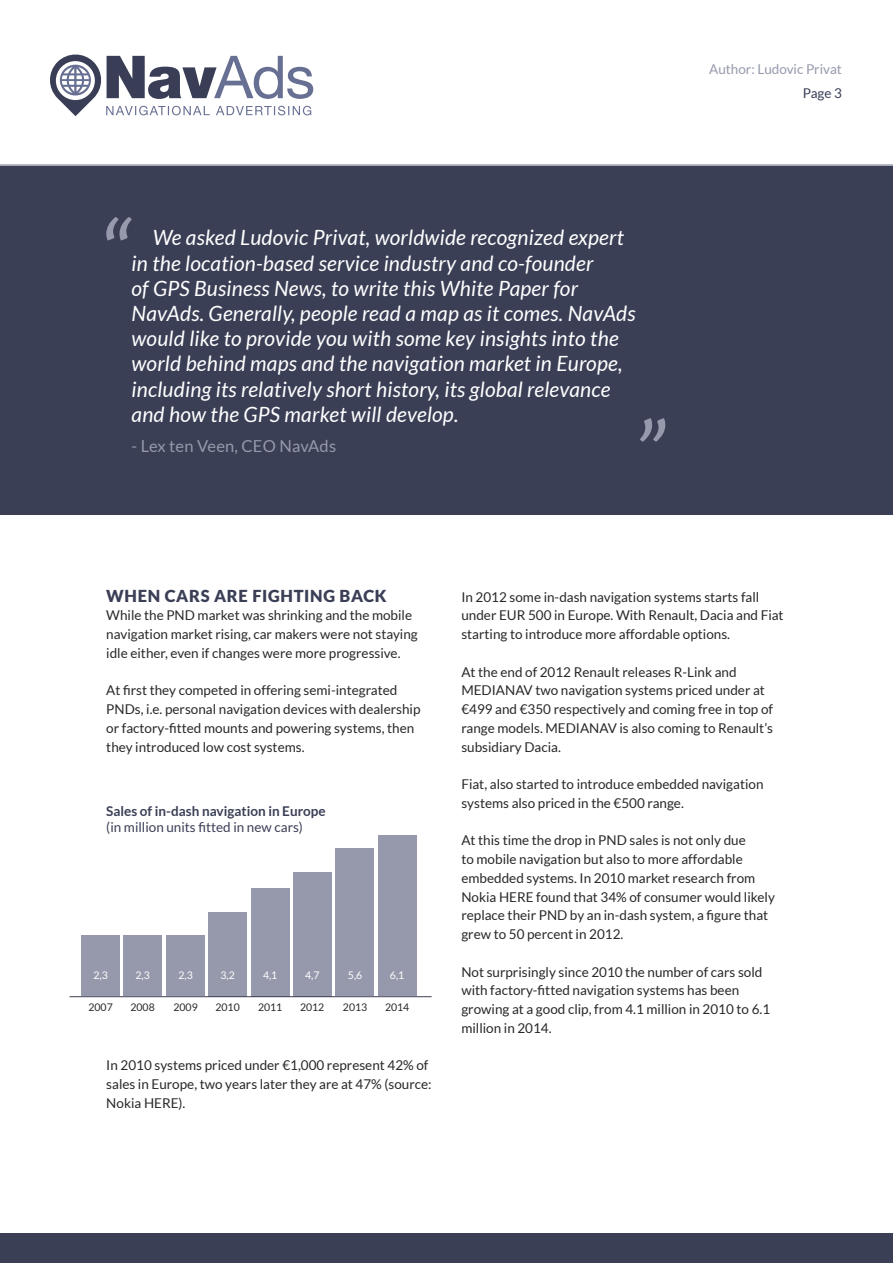
<style>
.page{position:relative;width:893px;height:1263px;background:#fff}
.page>*{position:absolute;margin:0;border:0;box-sizing:border-box;transform-origin:0 0}
.Quotes{font:italic 21px/25.2px "Lato";letter-spacing:.01em;color:#fff}
.t1{font:900 16.5px "Lato";letter-spacing:.04em;color:#3a3f56}
.Quote_source{font:16.5px "Lato";letter-spacing:.01em;color:#9599ab}
.Body{font:13.5px/18.8px "Lato";color:#282828}
.Body-2{font:13.5px "Lato";color:#3a3f56}
.Body-3{font:700 13.5px "Lato";color:#3a3f56}
.t2{font:13.5px "Lato";color:#9599ab}
.Body-4{font:10.5px "Lato";color:#282828}
.Body-5{font:10.5px "Lato";color:#fff}
</style>
<div class="page">
<div style="left:0;top:1233px;width:893px;height:30px;background:#3a3f56"></div>
<hr style="left:0;top:164px;width:893px;height:2px;background:#9599ab">
<div style="left:0;top:166px;width:893px;height:348px;background:#3a3f56"></div>
<svg style="left:50px;top:55px;width:263px;height:61px"></svg>
<svg style="left:106px;top:217px;width:26px;height:24px"></svg>
<svg style="left:640px;top:418px;width:25px;height:24px"></svg>
<div style="left:378px;top:835px;width:38px;height:161px;background:#9599ab"></div>
<div style="left:336px;top:848px;width:38px;height:148px;background:#9599ab"></div>
<div style="left:293px;top:872px;width:38px;height:124px;background:#9599ab"></div>
<div style="left:251px;top:888px;width:38px;height:108px;background:#9599ab"></div>
<div style="left:209px;top:912px;width:38px;height:84px;background:#9599ab"></div>
<div style="left:166px;top:935px;width:38px;height:61px;background:#9599ab"></div>
<div style="left:124px;top:935px;width:38px;height:61px;background:#9599ab"></div>
<div style="left:81px;top:935px;width:39px;height:61px;background:#9599ab"></div>
<hr style="left:70px;top:996px;width:362px;height:1px;background:#3a3f56">
<p class="Quotes" style="left:132px;top:226px;width:506px;text-indent:21px">We asked Ludovic Privat, worldwide recognized expert in the location-based service industry and co-founder<br>of GPS Business News, to write this White Paper for NavAds. Generally, people read a map as it comes. NavAds would like to provide you with some key insights into the world behind maps and the navigation market in Europe, including its relatively short history, its global relevance and how the GPS market will develop.</p>
<p class="Quote_source" style="left:132px;top:436px;width:206px">- Lex ten Veen, CEO NavAds</p>
<p class="t2" style="left:709px;top:61px;width:134px">Author: Ludovic Privat</p>
<p class="Body-2" style="left:803px;top:85px;width:41px">Page 3</p>
<p class="t1" style="left:106px;top:586px;width:282px">WHEN CARS ARE FIGHTING BACK</p>
<p class="Body" style="left:106px;top:606px;width:313px">While the PND market was shrinking and the mobile navigation market rising, car makers were not staying idle either, even if changes were more progressive.</p>
<p class="Body" style="left:106px;top:681px;width:316px">At first they competed in offering semi-integrated PNDs, i.e. personal navigation devices with dealership or factory-fitted mounts and powering systems, then they introduced low cost systems.</p>
<p class="Body-3" style="left:106px;top:803px;width:221px">Sales of in-dash navigation in Europe</p>
<p class="Body-2" style="left:106px;top:820px;width:198px">(in million units fitted in new cars)</p>
<p class="Body-5" style="left:93px;top:969px;width:16px">2,3</p>
<p class="Body-4" style="left:88px;top:1001px;width:26px">2007</p>
<p class="Body-5" style="left:135px;top:969px;width:16px">2,3</p>
<p class="Body-4" style="left:130px;top:1001px;width:26px">2008</p>
<p class="Body-5" style="left:178px;top:969px;width:16px">2,3</p>
<p class="Body-4" style="left:173px;top:1001px;width:26px">2009</p>
<p class="Body-5" style="left:220px;top:969px;width:16px">3,2</p>
<p class="Body-4" style="left:215px;top:1001px;width:26px">2010</p>
<p class="Body-5" style="left:263px;top:969px;width:16px">4,1</p>
<p class="Body-4" style="left:258px;top:1001px;width:26px">2011</p>
<p class="Body-5" style="left:305px;top:969px;width:16px">4,7</p>
<p class="Body-4" style="left:300px;top:1001px;width:26px">2012</p>
<p class="Body-5" style="left:348px;top:969px;width:16px">5,6</p>
<p class="Body-4" style="left:343px;top:1001px;width:26px">2013</p>
<p class="Body-5" style="left:390px;top:969px;width:16px">6,1</p>
<p class="Body-4" style="left:385px;top:1001px;width:26px">2014</p>
<p class="Body" style="left:106px;top:1056px;width:327px">In 2010 systems priced under €1,000 represent 42% of sales in Europe, two years later they are at 47% (source:<br>Nokia HERE).</p>
<p class="Body" style="left:461px;top:587px;width:324px">In 2012 some in-dash navigation systems starts fall under EUR 500 in Europe. With Renault, Dacia and Fiat starting to introduce more affordable options.</p>
<p class="Body" style="left:461px;top:662px;width:313px">At the end of 2012 Renault releases R-Link and MEDIANAV two navigation systems priced under at €499 and €350 respectively and coming free in top of range models. MEDIANAV is also coming to Renault’s subsidiary Dacia.</p>
<p class="Body" style="left:461px;top:775px;width:304px">Fiat, also started to introduce embedded navigation systems also priced in the €500 range.</p>
<p class="Body" style="left:461px;top:831px;width:315px">At this time the drop in PND sales is not only due<br>to mobile navigation but also to more affordable embedded systems. In 2010 market research from Nokia HERE found that 34% of consumer would likely replace their PND by an in-dash system, a figure that grew to 50 percent in 2012.</p>
<p class="Body" style="left:461px;top:962px;width:310px">Not surprisingly since 2010 the number of cars sold with factory-fitted navigation systems has been growing at a good clip, from 4.1 million in 2010 to 6.1 million in 2014.</p>
</div>
